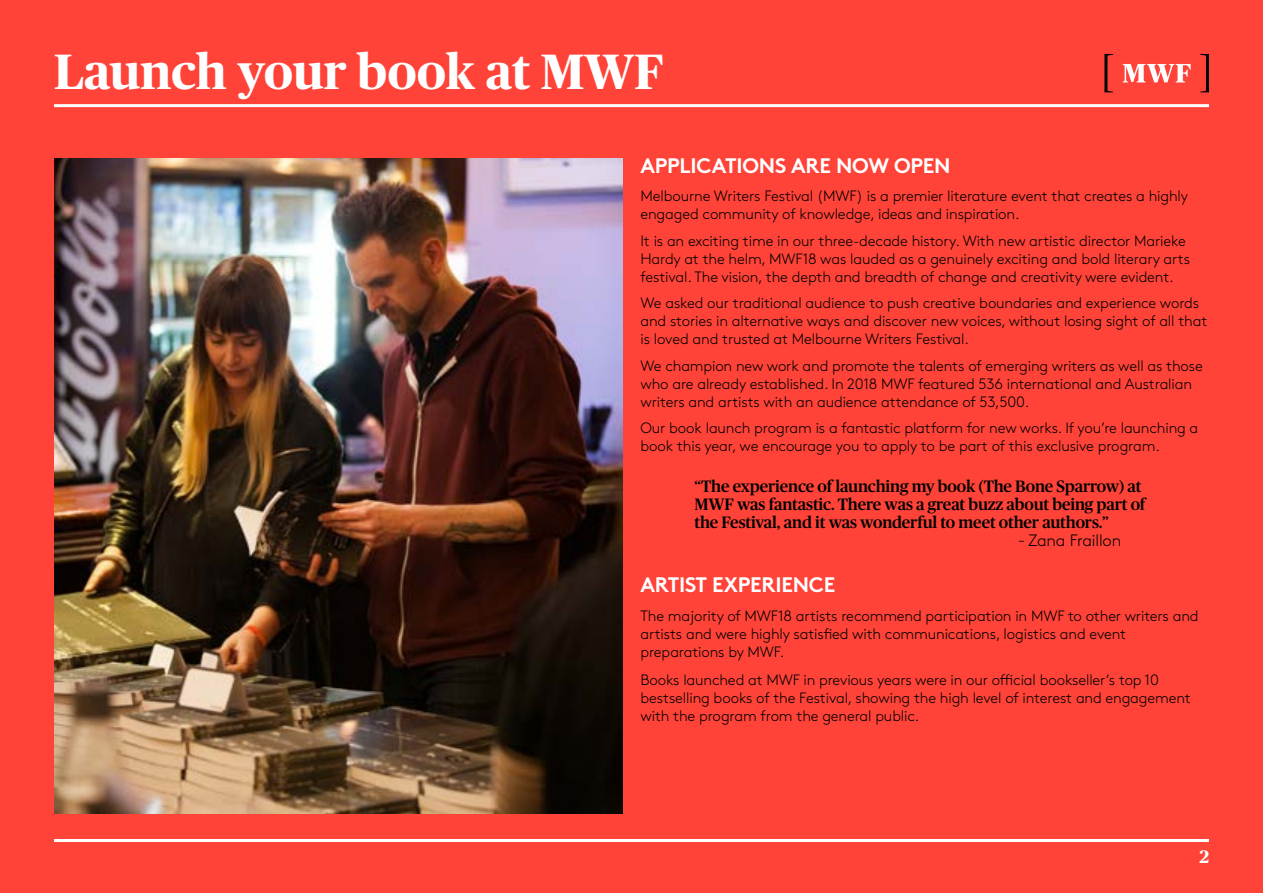
<style>
.page{position:relative;width:1263px;height:893px;background:#fff}
.page>*{position:absolute;margin:0;border:0;box-sizing:border-box;transform-origin:0 0}
.t1{font:700 49.5px "Publico";color:#fff}
.t2{font:700 21px "Brown";letter-spacing:-.01em;color:#fff}
.t3{font:700 18px "Publico";color:#fff}
.t4{font:500 16.5px/18px "Publico";letter-spacing:-.01em;color:#000}
.t5{font:300 16.5px "Brown";letter-spacing:-.01em;color:#000}
.t6{font:300 15px/18px "Brown";letter-spacing:-.01em;color:#000}
.s1{font-family:"Publico";font-weight:500}
</style>
<div class="page">
<div style="left:1px;top:0;width:1262px;height:893px;background:#ff4338"></div>
<hr style="left:54px;top:104px;width:1155px;height:3px;background:#fff">
<hr style="left:54px;top:839px;width:1155px;height:3px;background:#fff">
<svg style="left:1123px;top:64px;width:68px;height:18px"></svg>
<svg style="left:1104px;top:54px;width:9px;height:38px"></svg>
<svg style="left:1200px;top:54px;width:9px;height:38px"></svg>
<img style="left:54px;top:158px;width:568px;height:656px">
<h1 class="t1" style="left:54px;top:44px;width:611px">Launch your book at MWF</h1>
<h2 class="t2" style="left:640px;top:149px;width:312px">APPLICATIONS ARE NOW OPEN</h2>
<p class="t6" style="left:640px;top:186px;width:549px">Melbourne Writers Festival (MWF) is a premier literature event that creates a highly engaged community of knowledge, ideas and inspiration.</p>
<p class="t6" style="left:640px;top:231px;width:551px">It is an exciting time in our three-decade history. With new artistic director Marieke<br>Hardy at the helm, MWF18 was lauded as a genuinely exciting and bold literary arts festival. The vision, the depth and breadth of change and creativity were evident.</p>
<p class="t6" style="left:640px;top:293px;width:568px">We asked our traditional audience to push creative boundaries and experience words and stories in alternative ways and discover new voices, without losing sight of all that is loved and trusted at Melbourne Writers Festival.</p>
<p class="t6" style="left:640px;top:356px;width:564px">We champion new work and promote the talents of emerging writers as well as those who are already established. In 2018 MWF featured 536 international and Australian writers and artists with an audience attendance of 53,500.</p>
<p class="t6" style="left:640px;top:418px;width:559px">Our book launch program is a fantastic platform for new works. If you’re launching a book this year, we encourage you to apply to be part of this exclusive program.</p>
<p class="t4" style="left:694px;top:477px;width:452px">“The experience of launching my book (The Bone Sparrow) at<br>MWF was fantastic. There was a great buzz about being part of the Festival, and it was wonderful to meet other authors.”</p>
<p class="t5" style="left:1018px;top:528px;width:104px"><span class="s1">–</span> Zana Fraillon</p>
<h2 class="t2" style="left:640px;top:568px;width:196px">ARTIST EXPERIENCE</h2>
<p class="t6" style="left:640px;top:605px;width:560px">The majority of MWF18 artists recommend participation in MWF to other writers and artists and were highly satisfied with communications, logistics and event preparations by MWF.</p>
<p class="t6" style="left:640px;top:670px;width:552px">Books launched at MWF in previous years were in our official bookseller’s top 10 bestselling books of the Festival, showing the high level of interest and engagement with the program from the general public.</p>
<p class="t3" style="left:1199px;top:847px;width:11px">2</p>
</div>
